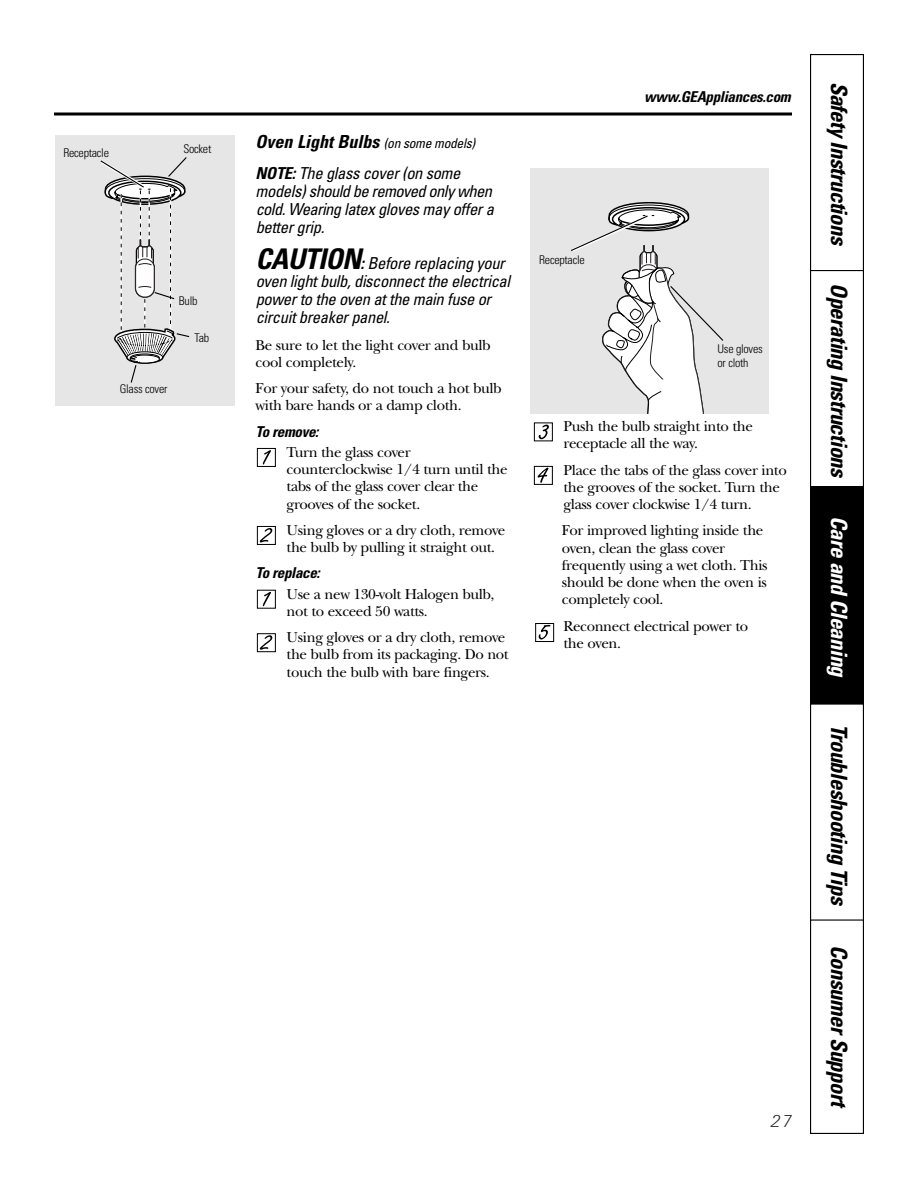
<style>
.page{position:relative;width:918px;height:1188px;background:#fff}
.page>*{position:absolute;margin:0;border:0;box-sizing:border-box;transform-origin:0 0}
.t1{font:italic 700 condensed 22.5px "Univers";letter-spacing:-.02em;color:#000}
.t2{font:italic 700 condensed 22.5px "Univers";letter-spacing:-.02em;color:#fff}
.t3{font:italic 700 condensed 18px "Univers";color:#000}
.t4{font:18px "U46";color:#231f20}
.t5{font:italic condensed 16.5px/18px "Univers";letter-spacing:-.02em;color:#000}
.t6{font:15px/17.2px "New Baskerville";letter-spacing:-.025em;color:#000}
.t7{font:italic 700 condensed 15px "Univers";color:#000}
.t8{font:300 condensed 12px/13.5px "Univers";letter-spacing:-.02em;color:#000}
.s1{font-weight:400;font-size:13.5px}
.s2{font-weight:700}
.s3{font-weight:700;font-size:28.5px}
</style>
<div class="page">
<div style="left:810px;top:54px;width:54px;height:219px;border:1px solid #000"></div>
<div style="left:811px;top:271px;width:52px;height:219px;background:#fff"></div>
<div style="left:810px;top:270px;width:54px;height:221px;border:1px solid #000"></div>
<div style="left:811px;top:487px;width:52px;height:221px;background:#000"></div>
<div style="left:810px;top:486px;width:54px;height:223px;border:1px solid #000"></div>
<div style="left:811px;top:705px;width:52px;height:219px;background:#fff"></div>
<div style="left:810px;top:703px;width:54px;height:222px;border:1px solid #000"></div>
<div style="left:811px;top:921px;width:52px;height:212px;background:#fff"></div>
<div style="left:810px;top:919px;width:54px;height:215px;border:1px solid #000"></div>
<svg style="left:554px;top:623px;width:1px;height:19px"></svg>
<div style="left:535px;top:623px;width:19px;height:19px;background:#fff;border:1px solid #000"></div>
<svg style="left:539px;top:625px;width:11px;height:15px"></svg>
<div style="left:534px;top:466px;width:19px;height:19px;background:#fff;border:1px solid #000"></div>
<svg style="left:538px;top:468px;width:10px;height:15px"></svg>
<svg style="left:534px;top:441px;width:19px;height:1px"></svg>
<div style="left:534px;top:423px;width:19px;height:18px;background:#fff;border:1px solid #000"></div>
<svg style="left:539px;top:425px;width:10px;height:14px"></svg>
<svg style="left:257px;top:652px;width:19px;height:1px"></svg>
<div style="left:257px;top:633px;width:19px;height:19px;background:#fff;border:1px solid #000"></div>
<svg style="left:260px;top:635px;width:12px;height:15px"></svg>
<div style="left:257px;top:590px;width:19px;height:19px;background:#fff;border:1px solid #000"></div>
<svg style="left:263px;top:592px;width:8px;height:14px"></svg>
<div style="left:257px;top:526px;width:19px;height:19px;background:#fff;border:1px solid #000"></div>
<svg style="left:260px;top:528px;width:12px;height:14px"></svg>
<div style="left:257px;top:448px;width:19px;height:19px;background:#fff;border:1px solid #000"></div>
<svg style="left:263px;top:450px;width:8px;height:15px"></svg>
<div style="left:55px;top:135px;width:180px;height:270px;background:#e6e6e6"></div>
<svg style="left:54px;top:112px;width:738px;height:4px;background:#3f3f3f"></svg>
<div style="left:531px;top:168px;width:238px;height:246px;background:#e6e6e6"></div>
<svg style="left:100px;top:157px;width:90px;height:226px"></svg>
<svg style="left:571px;top:202px;width:153px;height:212px"></svg>
<p class="t8" style="left:63px;top:147px;width:47px">Receptacle</p>
<p class="t8" style="left:183px;top:143px;width:30px">Socket</p>
<p class="t8" style="left:179px;top:295px;width:20px">Bulb</p>
<p class="t8" style="left:195px;top:332px;width:16px">Tab</p>
<p class="t8" style="left:120px;top:383px;width:49px">Glass cover</p>
<p class="t3" style="left:256px;top:135px;width:224px">Oven LightBulbs <span class="s1">(on some models)</span></p>
<p class="t5" style="left:256px;top:166px;width:243px"><span class="s2">NOTE:</span>The glass cover(on some models)should be removed only when cold.Wearing latex gloves may offera bettergrip.</p>
<p class="t5" style="left:256px;top:256px;width:259px"><span class="s3">CAUTION</span><span class="s2">:</span>Before replacing your oven lightbulb,disconnectthe electrical powerto the oven atthe main fuse or circuitbreakerpanel.</p>
<p class="t6" style="left:256px;top:338px;width:236px">Be sure to let the light cover and bulb cool completely.</p>
<p class="t6" style="left:256px;top:381px;width:247px">For your safety, do not touch a hot bulb with bare hands or a damp cloth.</p>
<p class="t7" style="left:256px;top:426px;width:67px">To remove:</p>
<p class="t6" style="left:287px;top:445px;width:223px">Turn the glass cover counterclockwise 1/4 turn until the tabs of the glass cover clear the grooves of the socket.</p>
<p class="t6" style="left:287px;top:523px;width:220px">Using gloves or a dry cloth, remove the bulb by pulling it straight out.</p>
<p class="t7" style="left:256px;top:567px;width:69px">To replace:</p>
<p class="t6" style="left:287px;top:587px;width:209px">Use a new 130-volt Halogen bulb, not to exceed 50 watts.</p>
<p class="t6" style="left:287px;top:630px;width:224px">Using gloves or a dry cloth, remove the bulb from its packaging. Do not touch the bulb with bare fingers.</p>
<p class="t8" style="left:539px;top:254px;width:47px">Receptacle</p>
<p class="t7" style="left:644px;top:92px;width:151px">www.GEAppliances.com</p>
<p class="t8" style="left:718px;top:344px;width:47px">Use gloves or cloth</p>
<p class="t6" style="left:564px;top:420px;width:191px">Push the bulb straight into the receptacle all the way.</p>
<p class="t6" style="left:564px;top:463px;width:225px">Place the tabs of the glass cover into the grooves of the socket. Turn the glass cover clockwise 1/4 turn.</p>
<p class="t6" style="left:562px;top:524px;width:207px">For improved lighting inside the oven, clean the glass cover frequently using a wet cloth. This should be done when the oven is completely cool.</p>
<p class="t6" style="left:564px;top:619px;width:186px">Reconnect electrical power to the oven.</p>
<p class="t4" style="left:770px;top:1114px;width:23px">27</p>
<h1 class="t1" style="left:848px;top:82px;width:169px;rotate:90deg">Safety Instructions</h1>
<h1 class="t1" style="left:848px;top:283px;width:200px;rotate:90deg">Operating Instructions</h1>
<h1 class="t2" style="left:848px;top:516px;width:167px;rotate:90deg">Care and Cleaning</h1>
<h1 class="t1" style="left:848px;top:724px;width:187px;rotate:90deg">Troubleshooting Tips</h1>
<h1 class="t1" style="left:848px;top:945px;width:167px;rotate:90deg">ConsumerSupport</h1>
</div>
